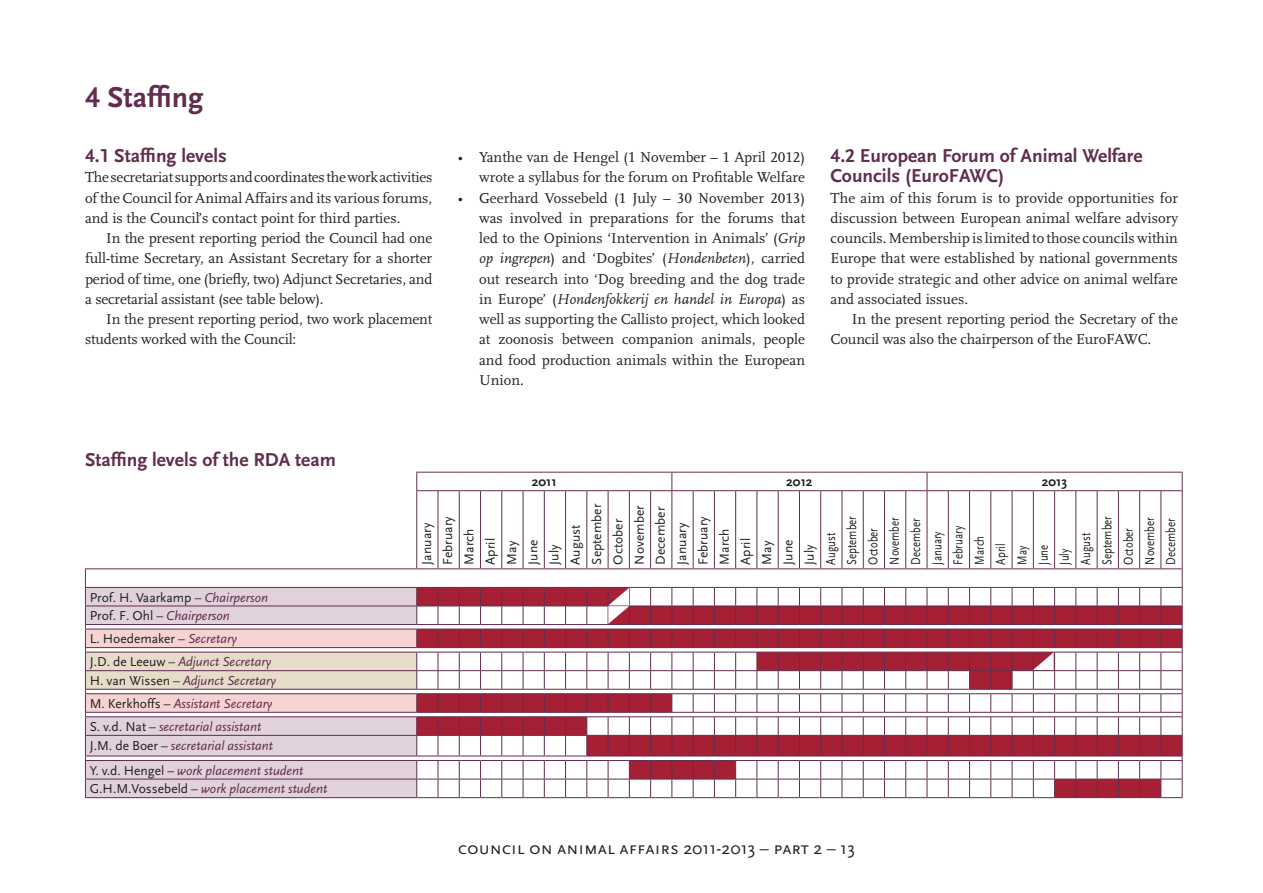
<style>
.page{position:relative;width:1263px;height:893px;background:#fff}
.page>*{position:absolute;margin:0;border:0;box-sizing:border-box;transform-origin:0 0}
._2-koloms_kop_1{font:700 30px "Scala Sans LF";color:#622d4f}
._2kolomskopsans{font:700 19.5px/20.2px "Scala Sans LF";color:#622d4f}
._2kolomskopsans-2{font:700 19.5px "Scala Sans";color:#622d4f}
.t1{font:18px "Scala Sans Caps";color:#231f20}
._2-koloms_bodytekst{font:15px/20.2px "Scala";letter-spacing:-.01em;color:#231f20;text-align:justify}
.t2{font:15px/20.2px "Scala LF";color:#231f20;text-align:right}
.tabeltekst{font:italic 13.5px "Scala Sans";color:#622d4f}
.tabeltekst-2{font:13.5px "Scala Sans";color:#231f20}
.tabeltekst-3{font:13.5px "Scala Sans";color:#231f20;scale:.8 1}
.tabeltekst-4{font:700 13.5px "Scala Sans";color:#231f20}
.s1{font-style:italic}
.s2{font-family:"Scala LF"}
.s3{font-style:italic;color:#622d4f}
.s4{font-style:normal;color:#231f20}
</style>
<div class="page">
<hr style="left:416px;top:491px;width:1px;height:77px;background:#622d4f">
<hr style="left:438px;top:491px;width:1px;height:77px;background:#622d4f">
<hr style="left:459px;top:491px;width:1px;height:77px;background:#622d4f">
<hr style="left:480px;top:491px;width:1px;height:77px;background:#622d4f">
<hr style="left:501px;top:491px;width:1px;height:77px;background:#622d4f">
<hr style="left:523px;top:491px;width:1px;height:77px;background:#622d4f">
<hr style="left:544px;top:491px;width:1px;height:77px;background:#622d4f">
<hr style="left:565px;top:491px;width:1px;height:77px;background:#622d4f">
<hr style="left:586px;top:491px;width:1px;height:77px;background:#622d4f">
<hr style="left:608px;top:491px;width:1px;height:77px;background:#622d4f">
<hr style="left:629px;top:491px;width:1px;height:77px;background:#622d4f">
<hr style="left:650px;top:491px;width:1px;height:77px;background:#622d4f">
<hr style="left:671px;top:491px;width:1px;height:77px;background:#622d4f">
<hr style="left:693px;top:491px;width:1px;height:77px;background:#622d4f">
<hr style="left:714px;top:491px;width:1px;height:77px;background:#622d4f">
<hr style="left:735px;top:491px;width:1px;height:77px;background:#622d4f">
<hr style="left:756px;top:491px;width:1px;height:77px;background:#622d4f">
<hr style="left:778px;top:491px;width:1px;height:77px;background:#622d4f">
<hr style="left:799px;top:491px;width:1px;height:77px;background:#622d4f">
<hr style="left:820px;top:491px;width:1px;height:77px;background:#622d4f">
<hr style="left:842px;top:491px;width:1px;height:77px;background:#622d4f">
<hr style="left:863px;top:491px;width:1px;height:77px;background:#622d4f">
<hr style="left:884px;top:491px;width:1px;height:77px;background:#622d4f">
<hr style="left:905px;top:491px;width:1px;height:77px;background:#622d4f">
<hr style="left:927px;top:491px;width:1px;height:77px;background:#622d4f">
<hr style="left:948px;top:491px;width:1px;height:77px;background:#622d4f">
<hr style="left:969px;top:491px;width:1px;height:77px;background:#622d4f">
<hr style="left:990px;top:491px;width:1px;height:77px;background:#622d4f">
<hr style="left:1012px;top:491px;width:1px;height:77px;background:#622d4f">
<hr style="left:1033px;top:491px;width:1px;height:77px;background:#622d4f">
<hr style="left:1054px;top:491px;width:1px;height:77px;background:#622d4f">
<hr style="left:1075px;top:491px;width:1px;height:77px;background:#622d4f">
<hr style="left:1097px;top:491px;width:1px;height:77px;background:#622d4f">
<hr style="left:1118px;top:491px;width:1px;height:77px;background:#622d4f">
<hr style="left:1139px;top:491px;width:1px;height:77px;background:#622d4f">
<svg style="left:416px;top:472px;width:767px;height:19px"></svg>
<hr style="left:1160px;top:491px;width:1px;height:77px;background:#622d4f">
<hr style="left:1182px;top:491px;width:1px;height:77px;background:#622d4f">
<svg style="left:85px;top:568px;width:1098px;height:230px"></svg>
<p class="_2-koloms_kop_1" style="left:85px;top:81px;width:120px">4 Staffing</p>
<p class="_2kolomskopsans" style="left:85px;top:146px;width:143px">4.1 Staffing levels</p>
<p class="_2-koloms_bodytekst" style="left:85px;top:168px;width:349px">The secretariat supports and coordinates the work activities of the Council for Animal Affairs and its various forums, and is the Council’s contact point for third parties.</p>
<p class="_2-koloms_bodytekst" style="left:85px;top:228px;width:349px;text-indent:21px">In the present reporting period the Council had one full-time Secretary, an Assistant Secretary for a shorter period of time, one (briefly, two) Adjunct Secretaries, and a secretarial assistant (see table below).</p>
<p class="_2-koloms_bodytekst" style="left:85px;top:309px;width:349px;text-indent:21px">In the present reporting period, two work placement students worked with the Council:</p>
<p class="t2" style="left:458px;top:147px;width:349px">• Yanthe van de Hengel (1 November – 1 April 2012) wrote a syllabus for the forum on Profitable Welfare</p>
<p class="t2" style="left:479px;top:188px;width:328px;text-align:justify;text-indent:-21px">• Geerhard Vossebeld (1 July – 30 November 2013) was involved in preparations for the forums that led to the Opinions ‘Intervention in Animals’ (<span class="s1">Grip op ingrepen</span>) and ‘Dogbites’ (<span class="s1">Hondenbeten</span>), carried out research into ‘Dog breeding and the dog trade in Europe’ (<span class="s1">Hondenfokkerij en handel in Europa</span>) as well as supporting the Callisto project, which looked at zoonosis between companion animals, people and food production animals within the European Union.</p>
<p class="_2kolomskopsans" style="left:831px;top:146px;width:313px">4.2 European Forum of Animal Welfare<br>Councils (EuroFAWC<span class="s2">)</span></p>
<p class="_2-koloms_bodytekst" style="left:831px;top:188px;width:349px">The aim of this forum is to provide opportunities for discussion between European animal welfare advisory councils. Membership is limited to those councils within Europe that were established by national governments to provide strategic and other advice on animal welfare and associated issues.</p>
<p class="_2-koloms_bodytekst" style="left:831px;top:309px;width:349px;text-indent:21px">In the present reporting period the Secretary of the<br>Council was also the chairperson of the EuroFAWC.</p>
<p class="_2kolomskopsans-2" style="left:85px;top:449px;width:252px">Staffing levels of the RDA team</p>
<p class="tabeltekst-4" style="left:532px;top:475px;width:26px">2011</p>
<p class="tabeltekst-4" style="left:786px;top:475px;width:28px">2012</p>
<p class="tabeltekst-4" style="left:1042px;top:475px;width:27px">2013</p>
<p class="tabeltekst-2" style="left:90px;top:590px;width:180px">Prof. H. Vaarkamp – <span class="s3">Chairperson</span></p>
<p class="tabeltekst-2" style="left:90px;top:609px;width:142px">Prof. F. Ohl – <span class="s3">Chairperson</span></p>
<p class="tabeltekst-2" style="left:90px;top:632px;width:149px">L. Hoedemaker – <span class="s3">Secretary</span></p>
<p class="tabeltekst" style="left:90px;top:655px;width:183px"><span class="s4">J.D. de Leeuw –</span> Adjunct Secretary</p>
<p class="tabeltekst" style="left:90px;top:673px;width:188px"><span class="s4">H. van Wissen –</span> Adjunct Secretary</p>
<p class="tabeltekst" style="left:90px;top:696px;width:184px"><span class="s4">M. Kerkhoffs –</span> Assistant Secretary</p>
<p class="tabeltekst" style="left:90px;top:719px;width:173px"><span class="s4">S. v.d. Nat –</span> secretarial assistant</p>
<p class="tabeltekst" style="left:90px;top:738px;width:185px"><span class="s4">J.M. de Boer –</span> secretarial assistant</p>
<p class="tabeltekst" style="left:90px;top:763px;width:215px"><span class="s4">Y. v.d. Hengel –</span> work placement student</p>
<p class="tabeltekst" style="left:90px;top:782px;width:239px"><span class="s4">G.H.M.Vossebeld –</span> work placement student</p>
<p class="tabeltekst-2" style="left:419px;top:565px;width:43px;rotate:-90deg">January</p>
<p class="tabeltekst-2" style="left:441px;top:565px;width:50px;rotate:-90deg">February</p>
<p class="tabeltekst-2" style="left:462px;top:565px;width:38px;rotate:-90deg">March</p>
<p class="tabeltekst-2" style="left:483px;top:565px;width:28px;rotate:-90deg">April</p>
<p class="tabeltekst-2" style="left:504px;top:565px;width:25px;rotate:-90deg">May</p>
<p class="tabeltekst-2" style="left:526px;top:565px;width:27px;rotate:-90deg">June</p>
<p class="tabeltekst-2" style="left:547px;top:565px;width:22px;rotate:-90deg">July</p>
<p class="tabeltekst-2" style="left:568px;top:565px;width:41px;rotate:-90deg">August</p>
<p class="tabeltekst-2" style="left:589px;top:565px;width:62px;rotate:-90deg">September</p>
<p class="tabeltekst-2" style="left:611px;top:565px;width:47px;rotate:-90deg">October</p>
<p class="tabeltekst-2" style="left:632px;top:565px;width:61px;rotate:-90deg">November</p>
<p class="tabeltekst-2" style="left:653px;top:565px;width:59px;rotate:-90deg">December</p>
<p class="tabeltekst-2" style="left:674px;top:565px;width:43px;rotate:-90deg">January</p>
<p class="tabeltekst-2" style="left:696px;top:565px;width:50px;rotate:-90deg">February</p>
<p class="tabeltekst-2" style="left:717px;top:565px;width:38px;rotate:-90deg">March</p>
<p class="tabeltekst-2" style="left:738px;top:565px;width:28px;rotate:-90deg">April</p>
<p class="tabeltekst-2" style="left:759px;top:565px;width:25px;rotate:-90deg">May</p>
<p class="tabeltekst-2" style="left:781px;top:565px;width:27px;rotate:-90deg">June</p>
<p class="tabeltekst-2" style="left:802px;top:565px;width:22px;rotate:-90deg">July</p>
<p class="tabeltekst-3" style="left:823px;top:565px;width:41px;rotate:-90deg">August</p>
<p class="tabeltekst-3" style="left:844px;top:565px;width:62px;rotate:-90deg">September</p>
<p class="tabeltekst-3" style="left:866px;top:565px;width:47px;rotate:-90deg">October</p>
<p class="tabeltekst-3" style="left:887px;top:565px;width:61px;rotate:-90deg">November</p>
<p class="tabeltekst-3" style="left:908px;top:565px;width:59px;rotate:-90deg">December</p>
<p class="tabeltekst-3" style="left:930px;top:565px;width:43px;rotate:-90deg">January</p>
<p class="tabeltekst-3" style="left:951px;top:565px;width:50px;rotate:-90deg">February</p>
<p class="tabeltekst-3" style="left:972px;top:565px;width:38px;rotate:-90deg">March</p>
<p class="tabeltekst-3" style="left:993px;top:565px;width:28px;rotate:-90deg">April</p>
<p class="tabeltekst-3" style="left:1015px;top:565px;width:25px;rotate:-90deg">May</p>
<p class="tabeltekst-3" style="left:1036px;top:565px;width:27px;rotate:-90deg">June</p>
<p class="tabeltekst-3" style="left:1057px;top:565px;width:22px;rotate:-90deg">July</p>
<p class="tabeltekst-3" style="left:1078px;top:565px;width:41px;rotate:-90deg">August</p>
<p class="tabeltekst-3" style="left:1100px;top:565px;width:62px;rotate:-90deg">September</p>
<p class="tabeltekst-3" style="left:1121px;top:565px;width:47px;rotate:-90deg">October</p>
<p class="tabeltekst-3" style="left:1142px;top:565px;width:61px;rotate:-90deg">November</p>
<p class="tabeltekst-3" style="left:1163px;top:565px;width:59px;rotate:-90deg">December</p>
<p class="t1" style="left:458px;top:838px;width:399px">council on animal affairs 2011-2013 – part 2 – 13</p>
</div>
